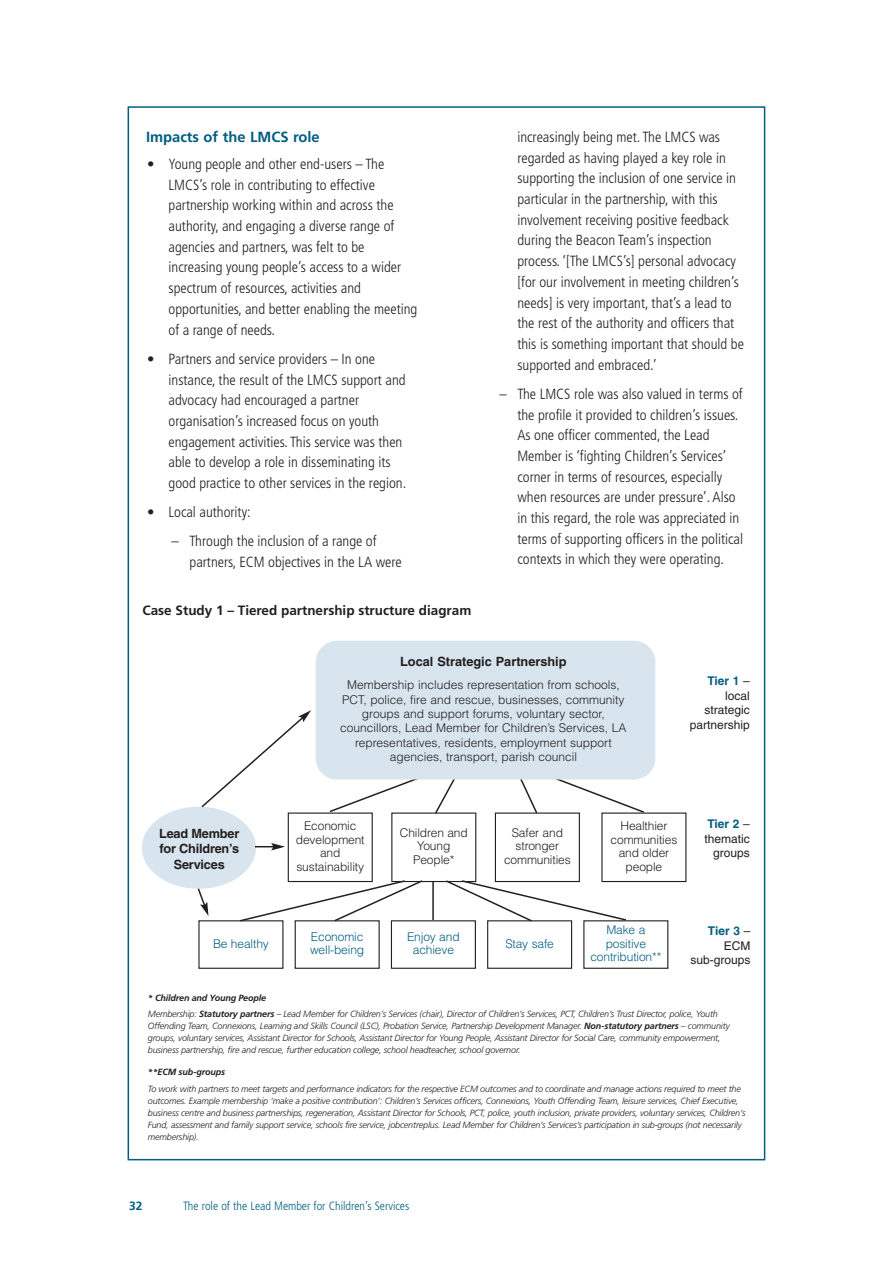
<style>
.page{position:relative;width:893px;height:1263px;background:#fff}
.page>*{position:absolute;margin:0;border:0;box-sizing:border-box;transform-origin:0 0}
.t1{font:300 condensed 14.7px/20.7px "Frutiger";color:#231f20}
.t2{font:700 14.7px "Frutiger";color:#005e82}
.t3{font:700 13.5px "Frutiger";color:#231f20}
.t4{font:700 12.75px/15.3px "Helvetica";letter-spacing:-.015em;color:#231f20;text-align:center}
.t5{font:300 12px/13.5px "Helvetica";color:#231f20;text-align:center}
.t6{font:300 12px/13.5px "Helvetica";letter-spacing:-.01em;color:#005e82;text-align:center}
.t7{font:12px/14.4px "Helvetica";color:#231f20;text-align:right}
.t8{font:300 condensed 12px "Frutiger";color:#005e82}
.t9{font:700 12px "Frutiger";color:#005e82}
.t10{font:italic 300 9px/12px "Frutiger";letter-spacing:-.015em;color:#231f20}
.t11{font:italic 700 9px "Frutiger";letter-spacing:-.015em;color:#231f20}
.s1{font-weight:700;color:#005e82}
.s2{font-weight:700}
</style>
<div class="page">
<div style="left:142px;top:807px;width:114px;height:82px;background:#d8e5ee;border-radius:50%"></div>
<div style="left:288px;top:812px;width:85px;height:70px;border:1px solid #231f20"></div>
<div style="left:391px;top:812px;width:85px;height:70px;border:1px solid #231f20"></div>
<div style="left:198px;top:920px;width:85px;height:49px;border:1px solid #231f20"></div>
<div style="left:295px;top:920px;width:85px;height:49px;border:1px solid #231f20"></div>
<div style="left:391px;top:920px;width:85px;height:49px;border:1px solid #231f20"></div>
<div style="left:487px;top:920px;width:85px;height:49px;border:1px solid #231f20"></div>
<div style="left:583px;top:920px;width:85px;height:49px;border:1px solid #231f20"></div>
<div style="left:495px;top:812px;width:85px;height:70px;border:1px solid #231f20"></div>
<svg style="left:434px;top:779px;width:22px;height:35px"></svg>
<svg style="left:328px;top:777px;width:93px;height:36px"></svg>
<svg style="left:518px;top:779px;width:21px;height:35px"></svg>
<svg style="left:554px;top:777px;width:92px;height:37px"></svg>
<div style="left:316px;top:641px;width:339px;height:138px;background:#d8e5ee;border-radius:21px"></div>
<hr style="left:432px;top:881px;width:2px;height:39px;background:#231f20">
<svg style="left:238px;top:879px;width:186px;height:44px"></svg>
<svg style="left:444px;top:879px;width:184px;height:44px"></svg>
<svg style="left:200px;top:710px;width:111px;height:99px"></svg>
<svg style="left:196px;top:888px;width:12px;height:28px"></svg>
<svg style="left:255px;top:843px;width:30px;height:7px"></svg>
<p class="t2" style="left:146px;top:131px;width:175px">Impacts of the LMCS role</p>
<p class="t1" style="left:169px;top:155px;width:250px;text-indent:-21px">• Young people and other end-users – The LMCS’s role in contributing to effective partnership working within and across the authority, and engaging a diverse range of agencies and partners, was felt to be increasing young people’s access to a wider spectrum of resources, activities and opportunities, and better enabling the meeting of a range of needs.</p>
<p class="t1" style="left:169px;top:349px;width:239px;text-indent:-21px">• Partners and service providers – In one instance, the result of the LMCS support and advocacy had encouraged a partner organisation’s increased focus on youth engagement activities. This service was then able to develop a role in disseminating its good practice to other services in the region.</p>
<p class="t1" style="left:147px;top:503px;width:105px">• Local authority:</p>
<p class="t1" style="left:190px;top:532px;width:214px;text-indent:-18px">– Through the inclusion of a range of partners, ECM objectives in the LA were</p>
<p class="t3" style="left:143px;top:605px;width:330px">Case Study 1 – Tiered partnership structure diagram</p>
<p class="t1" style="left:517px;top:128px;width:228px">increasingly being met. The LMCS was regarded as having played a key role in supporting the inclusion of one service in particular in the partnership, with this involvement receiving positive feedback during the Beacon Team’s inspection process. ‘[The LMCS’s] personal advocacy [for our involvement in meeting children’s needs] is very important, that’s a lead to the rest of the authority and officers that this is something important that should be supported and embraced.’</p>
<p class="t1" style="left:517px;top:384px;width:227px;text-indent:-18px">– The LMCS role was also valued in terms of the profile it provided to children’s issues.<br>As one officer commented, the Lead Member is ‘fighting Children’s Services’ corner in terms of resources, especially when resources are under pressure’. Also in this regard, the role was appreciated in terms of supporting officers in the political contexts in which they were operating.</p>
<p class="t4" style="left:159px;top:827px;width:82px">Lead Member for Children’s<br>Services</p>
<p class="t4" style="left:400px;top:655px;width:168px">Local Strategic Partnership</p>
<p class="t5" style="left:340px;top:678px;width:288px;line-height:14.4px">Membership includes representation from schools, PCT, police, fire and rescue, businesses, community groups and support forums, voluntary sector, councillors, Lead Member for Children’s Services, LA representatives, residents, employment support agencies, transport, parish council</p>
<p class="t7" style="left:690px;top:675px;width:62px"><span class="s1">Tier 1</span> – local strategic partnership</p>
<p class="t5" style="left:296px;top:819px;width:70px">Economic development and sustainability</p>
<p class="t5" style="left:400px;top:826px;width:69px">Children and<br>Young<br>People*</p>
<p class="t5" style="left:504px;top:826px;width:68px">Safer and stronger communities</p>
<p class="t5" style="left:611px;top:819px;width:68px">Healthier communities and older people</p>
<p class="t7" style="left:705px;top:818px;width:47px"><span class="s1">Tier 2</span> – thematic groups</p>
<p class="t6" style="left:213px;top:937px;width:57px">Be healthy</p>
<p class="t6" style="left:310px;top:930px;width:56px;text-align:left">Economic well-being</p>
<p class="t6" style="left:407px;top:930px;width:54px">Enjoy and achieve</p>
<p class="t6" style="left:505px;top:937px;width:50px">Stay safe</p>
<p class="t6" style="left:590px;top:923px;width:72px">Make a positive contribution**</p>
<p class="t7" style="left:690px;top:925px;width:62px"><span class="s1">Tier 3</span> –<br>ECM sub-groups</p>
<p class="t10" style="left:148px;top:990px;width:572px;line-height:16.2px"><span class="s2">* Children and Young People<br></span>Membership: <span class="s2">Statutory partners</span> – Lead Member for Children’s Services (chair), Director of Children’s Services, PCT, Children’s Trust Director, police, Youth</p>
<p class="t10" style="left:148px;top:1021px;width:583px">Offending Team, Connexions, Learning and Skills Council (LSC), Probation Service, Partnership Development Manager. <span class="s2">Non-statutory partners</span> – community groups, voluntary services, Assistant Director for Schools, Assistant Director for Young People, Assistant Director for Social Care, community empowerment, business partnership, fire and rescue, further education college, school headteacher, school governor.</p>
<p class="t11" style="left:148px;top:1069px;width:79px">**ECM sub-groups</p>
<p class="t10" style="left:148px;top:1083px;width:599px">To work with partners to meet targets and performance indicators for the respective ECM outcomes and to coordinate and manage actions required to meet the outcomes. Example membership ‘make a positive contribution’: Children’s Services officers, Connexions, Youth Offending Team, leisure services, Chief Executive, business centre and business partnerships, regeneration, Assistant Director for Schools, PCT, police, youth inclusion, private providers, voluntary services, Children’s Fund, assessment and family support service, schools fire service, jobcentreplus. Lead Member for Children’s Services’s participation in sub-groups (not necessarily membership).</p>
<p class="t9" style="left:129px;top:1201px;width:15px">32</p>
<p class="t8" style="left:183px;top:1201px;width:228px">The role of the Lead Member for Children’s Services</p>
</div>
